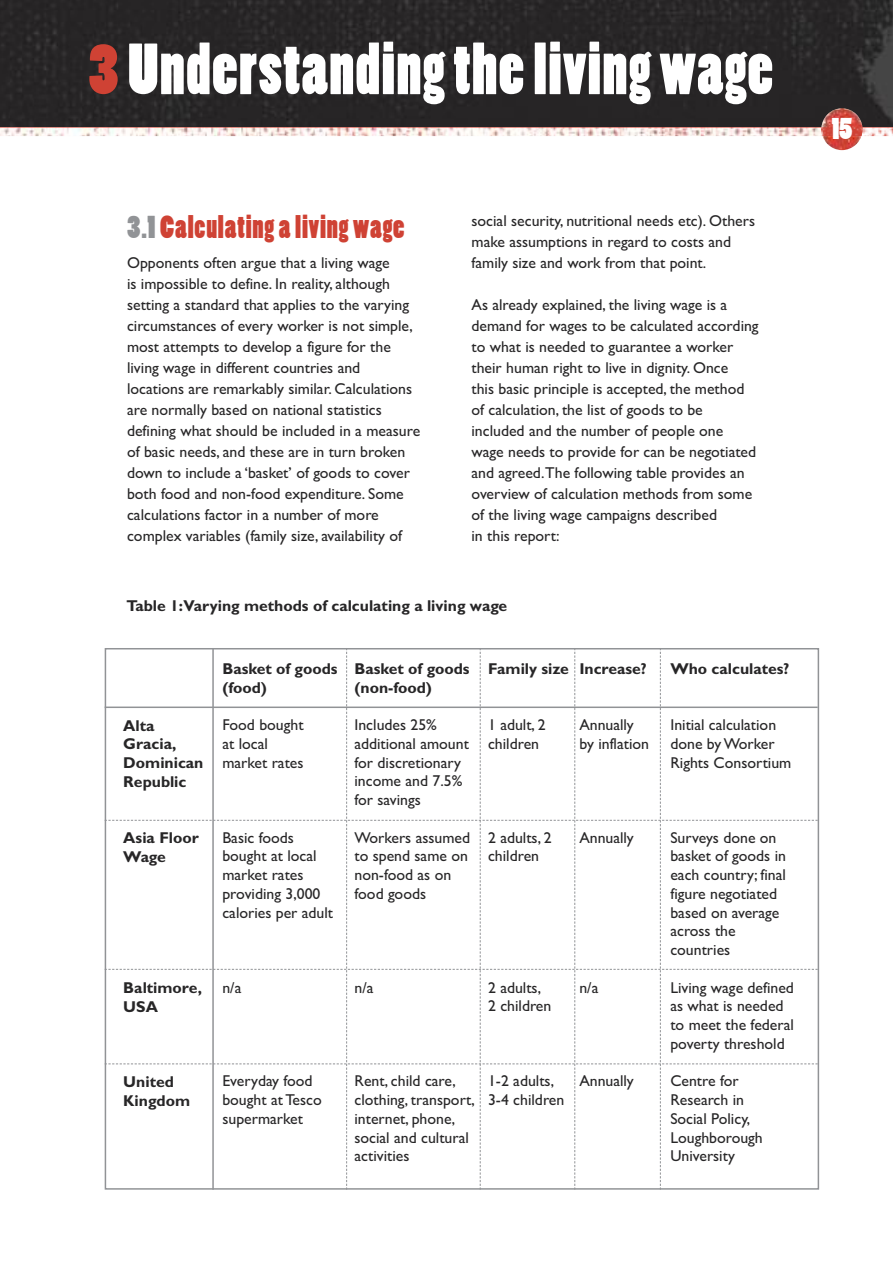
<style>
.page{position:relative;width:893px;height:1263px;background:#fff}
.page>*{position:absolute;margin:0;border:0;box-sizing:border-box;transform-origin:0 0}
.t1{font:67.5px "Poplar Std";letter-spacing:.02em;color:#fff}
.t2{font:30px "Poplar Std";letter-spacing:.025em;color:#cf4234}
.t3{font:28.5px "Poplar Std";color:#fff}
.t4{font:15.75px/18.8px "Gill Sans";color:#272627}
.t5{font:700 15.75px/18.8px "Gill Sans";color:#272627}
.s1{color:#cf4234}
.s2{color:#919396}
</style>
<div class="page">
<div style="left:0;top:0;width:893px;height:128px;background:#272526"></div>
<img style="left:821px;top:108px;width:41px;height:42px">
<svg style="left:822px;top:128px;width:39px;height:8px"></svg>
<img style="left:861px;top:128px;width:32px;height:8px">
<img style="left:0;top:128px;width:822px;height:8px">
<svg style="left:105px;top:648px;width:713px;height:542px"></svg>
<h1 class="t1" style="left:88px;top:43px;width:686px"><span class="s1">3</span> Understandingtheliving wage</h1>
<h2 class="t2" style="left:127px;top:215px;width:279px"><span class="s2">3.1</span> Calculatingaliving wage</h2>
<p class="t4" style="left:127px;top:252px;width:295px;line-height:21px">Opponents often argue that a living wage<br>is impossible to define. In reality, although setting a standard that applies to the varying circumstances of every worker is not simple, most attempts to develop a figure for the living wage in different countries and locations are remarkably similar. Calculations are normally based on national statistics defining what should be included in a measure of basic needs, and these are in turn broken down to include a ‘basket’ of goods to cover both food and non-food expenditure. Some calculations factor in a number of more complex variables (family size, availability of</p>
<p class="t4" style="left:471px;top:210px;width:285px;line-height:21px">social security, nutritional needs etc). Others make assumptions in regard to costs and family size and work from that point.</p>
<p class="t4" style="left:471px;top:294px;width:289px;line-height:21px">As already explained, the living wage is a demand for wages to be calculated according to what is needed to guarantee a worker their human right to live in dignity. Once<br>this basic principle is accepted, the method of calculation, the list of goods to be included and the number of people one wage needs to provide for can be negotiated and agreed.The following table provides an overview of calculation methods from some of the living wage campaigns described<br>in this report:</p>
<p class="t5" style="left:126px;top:598px;width:382px">Table 1:Varying methods of calculating a living wage</p>
<p class="t5" style="left:123px;top:717px;width:82px">Alta<br>Gracia,<br>Dominican<br>Republic</p>
<p class="t5" style="left:123px;top:830px;width:77px">Asia Floor<br>Wage</p>
<p class="t5" style="left:222px;top:660px;width:117px">Basket of goods (food)</p>
<p class="t4" style="left:222px;top:715px;width:83px">Food bought at local market rates</p>
<p class="t4" style="left:222px;top:828px;width:112px">Basic foods bought at local market rates providing 3,000 calories per adult</p>
<p class="t5" style="left:354px;top:660px;width:117px">Basket of goods (non-food)</p>
<p class="t4" style="left:354px;top:715px;width:116px">Includes 25% additional amount for discretionary income and 7.5% for savings</p>
<p class="t4" style="left:354px;top:828px;width:117px">Workers assumed to spend same on non-food as on food goods</p>
<p class="t5" style="left:488px;top:660px;width:82px">Family size</p>
<p class="t5" style="left:579px;top:660px;width:69px">Increase?</p>
<p class="t4" style="left:488px;top:715px;width:59px">1 adult, 2 children</p>
<p class="t4" style="left:579px;top:715px;width:71px">Annually by inflation</p>
<p class="t4" style="left:488px;top:828px;width:65px">2 adults, 2 children</p>
<p class="t4" style="left:579px;top:828px;width:56px">Annually</p>
<p class="t5" style="left:123px;top:980px;width:80px">Baltimore,<br>USA</p>
<p class="t4" style="left:222px;top:978px;width:21px">n/a</p>
<p class="t4" style="left:354px;top:978px;width:21px">n/a</p>
<p class="t4" style="left:488px;top:978px;width:65px">2 adults,<br>2 children</p>
<p class="t4" style="left:579px;top:978px;width:21px">n/a</p>
<p class="t5" style="left:123px;top:1074px;width:68px">United<br>Kingdom</p>
<p class="t4" style="left:222px;top:1071px;width:101px">Everyday food bought at Tesco supermarket</p>
<p class="t4" style="left:354px;top:1071px;width:122px">Rent, child care, clothing, transport, internet, phone, social and cultural activities</p>
<p class="t4" style="left:488px;top:1071px;width:78px">1-2 adults,<br>3-4 children</p>
<p class="t4" style="left:579px;top:1071px;width:56px">Annually</p>
<p class="t5" style="left:670px;top:660px;width:121px">Who calculates?</p>
<p class="t4" style="left:670px;top:715px;width:122px">Initial calculation done byWorker<br>Rights Consortium</p>
<p class="t4" style="left:670px;top:828px;width:117px">Surveys done on basket of goods in each country; final figure negotiated based on average across the countries</p>
<p class="t4" style="left:670px;top:978px;width:125px">Living wage defined as what is needed to meet the federal poverty threshold</p>
<p class="t4" style="left:670px;top:1071px;width:94px">Centre for<br>Research in<br>Social Policy,<br>Loughborough<br>University</p>
<h3 class="t3" style="left:832px;top:117px;width:22px">15</h3>
</div>
